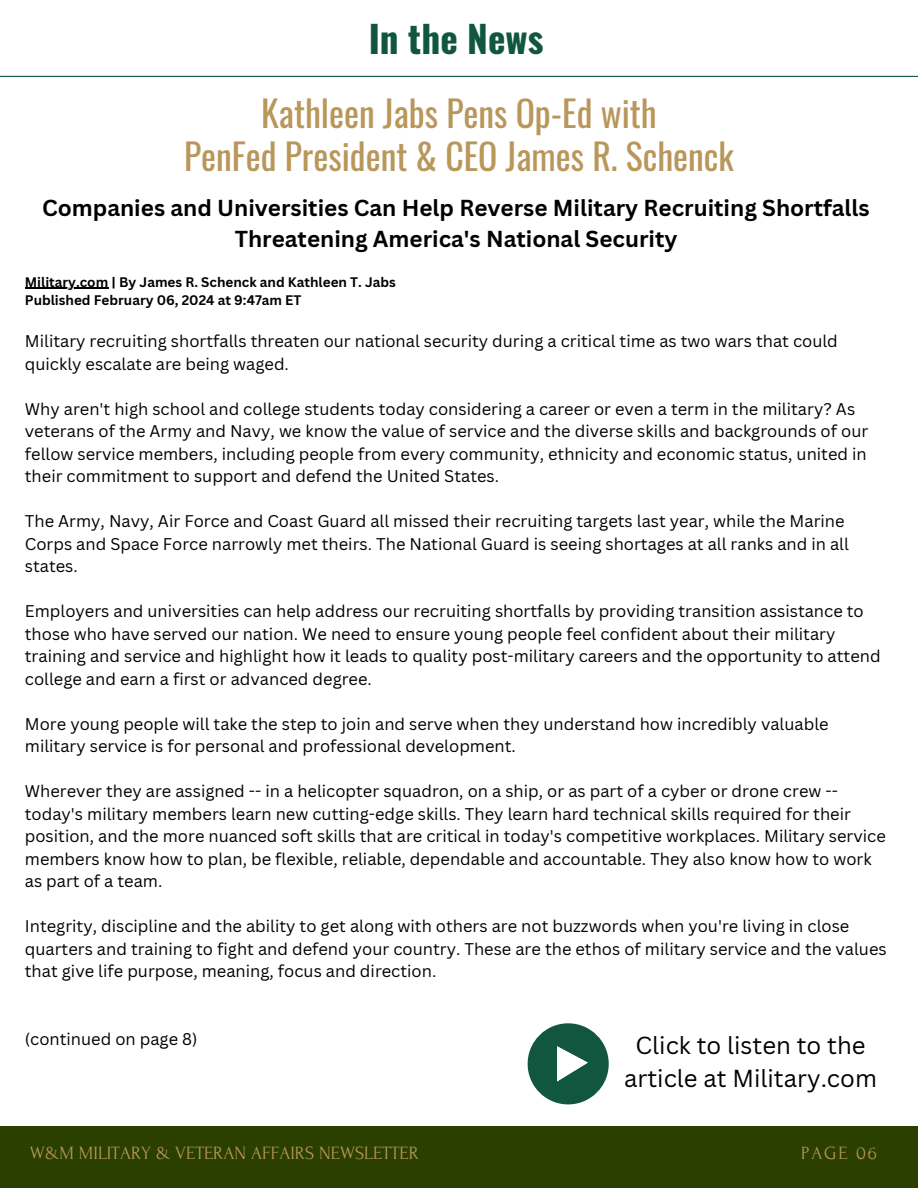
<style>
.page{position:relative;width:918px;height:1188px;background:#fff}
.page>*{position:absolute;margin:0;border:0;box-sizing:border-box;transform-origin:0 0}
.t1{font:700 37.2px "Oswald";color:#115740}
.t2{font:35.7px/42.8px "Oswald";color:#b9975b;text-align:center}
.t3{font:24px/32.7px "Canva Sans";color:#000;text-align:center}
.t4{font:700 22.5px/31.5px "Canva Sans";color:#000;text-align:center}
.t5{font:18.75px "Forum";color:#b9975b}
.t6{font:16.5px/22.5px "Canva Sans";color:#000}
.t7{font:700 13.5px/18px "Canva Sans";color:#000}
</style>
<div class="page">
<hr style="left:0;top:76px;width:918px;height:1px;background:#115740">
<div style="left:0;top:1126px;width:918px;height:62px;background:#2b4000"></div>
<hr style="left:25px;top:288px;width:83px;height:1px;background:#000">
<svg style="left:528px;top:1023px;width:81px;height:81px"></svg>
<h1 class="t1" style="left:369px;top:9px;width:176px">In the News</h1>
<h2 class="t2" style="left:184px;top:90px;width:551px">Kathleen Jabs Pens Op-Ed with<br>PenFed President &amp; CEO James R. Schenck</h2>
<h3 class="t4" style="left:42px;top:191px;width:829px">Companies and Universities Can Help Reverse Military Recruiting Shortfalls<br>Threatening America's National Security</h3>
<p class="t7" style="left:25px;top:272px;width:373px">Military.com | By James R. Schenck and Kathleen T. Jabs<br>Published February 06, 2024 at 9:47am ET</p>
<p class="t6" style="left:25px;top:330px;width:815px">Military recruiting shortfalls threaten our national security during a critical time as two wars that could quickly escalate are being waged.</p>
<p class="t6" style="left:25px;top:397px;width:845px">Why aren't high school and college students today considering a career or even a term in the military? As veterans of the Army and Navy, we know the value of service and the diverse skills and backgrounds of our fellow service members, including people from every community, ethnicity and economic status, united in their commitment to support and defend the United States.</p>
<p class="t6" style="left:25px;top:510px;width:826px">The Army, Navy, Air Force and Coast Guard all missed their recruiting targets last year, while the Marine<br>Corps and Space Force narrowly met theirs. The National Guard is seeing shortages at all ranks and in all states.</p>
<p class="t6" style="left:25px;top:600px;width:857px">Employers and universities can help address our recruiting shortfalls by providing transition assistance to those who have served our nation. We need to ensure young people feel confident about their military training and service and highlight how it leads to quality post-military careers and the opportunity to attend college and earn a first or advanced degree.</p>
<p class="t6" style="left:25px;top:712px;width:805px">More young people will take the step to join and serve when they understand how incredibly valuable military service is for personal and professional development.</p>
<p class="t6" style="left:25px;top:780px;width:862px">Wherever they are assigned -- in a helicopter squadron, on a ship, or as part of a cyber or drone crew -- today's military members learn new cutting-edge skills. They learn hard technical skills required for their position, and the more nuanced soft skills that are critical in today's competitive workplaces. Military service members know how to plan, be flexible, reliable, dependable and accountable. They also know how to work as part of a team.</p>
<p class="t6" style="left:25px;top:915px;width:863px">Integrity, discipline and the ability to get along with others are not buzzwords when you're living in close quarters and training to fight and defend your country. These are the ethos of military service and the values that give life purpose, meaning, focus and direction.</p>
<p class="t6" style="left:25px;top:1027px;width:174px">(continued on page 8)</p>
<h3 class="t3" style="left:624px;top:1028px;width:254px">Click to listen to the article at Military.com</h3>
<p class="t5" style="left:30px;top:1143px;width:390px">W&amp;M MILITARY &amp; VETERAN AFFAIRS NEWSLETTER</p>
<p class="t5" style="left:801px;top:1143px;width:77px">PAGE 06</p>
</div>
